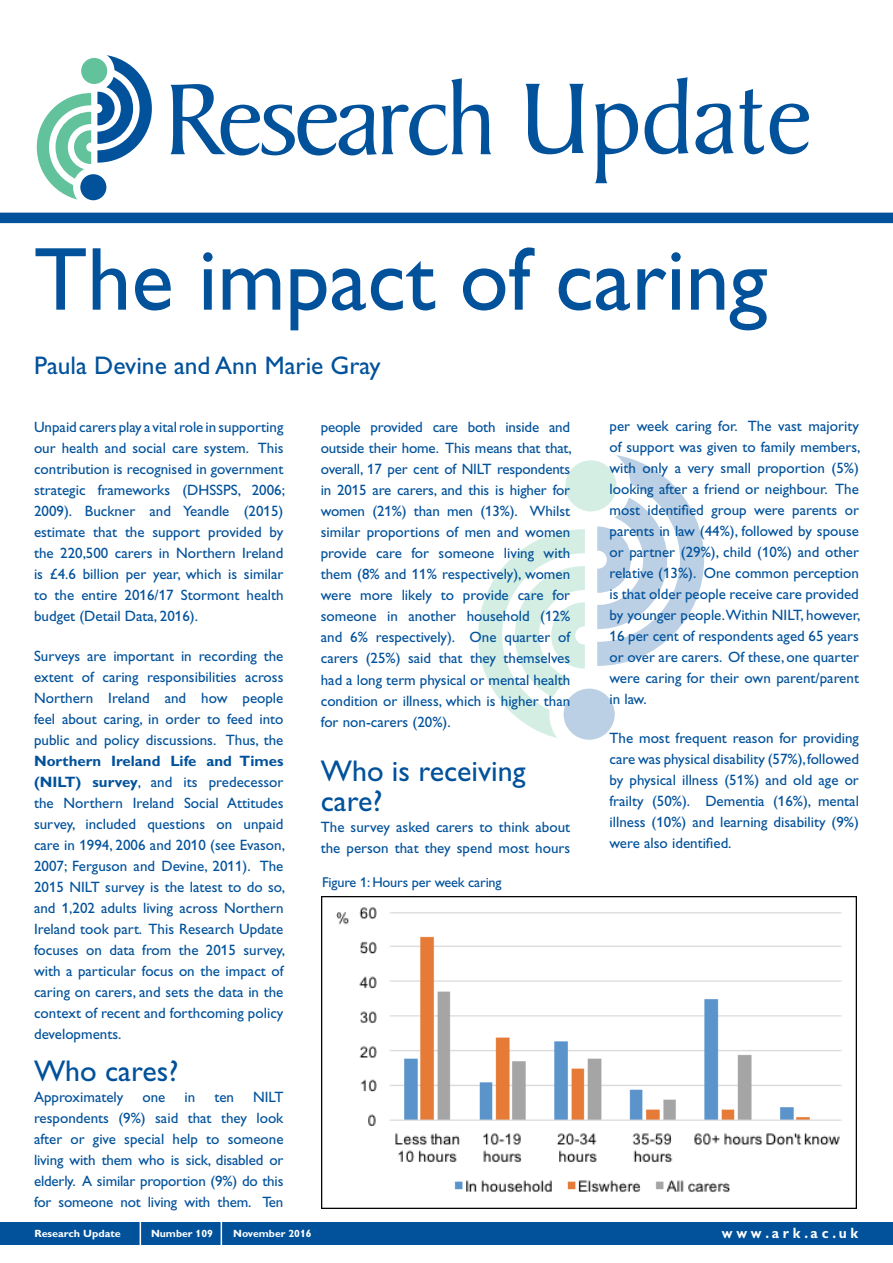
<style>
.page{position:relative;width:893px;height:1263px;background:#fff}
.page>*{position:absolute;margin:0;border:0;box-sizing:border-box;transform-origin:0 0}
.t1{font:90px "Gill Alt One";color:#01519b}
.t2{font:30px/30px "Gill Alt One";color:#01519b}
.t3{font:25.5px "Gill Alt One";color:#01519b}
.t4{font:15px/21px "Gill Alt One";color:#01519b;text-align:justify}
.t5{font:700 15px "Gill Alt One";color:#fff;scale:.92 1}
.hang{font:14.25px "Gill Alt One";letter-spacing:-.01em;color:#01519b}
.t6{font:700 10.5px "Gill Alt One";color:#fff}
.s1{font-weight:700}
</style>
<div class="page">
<svg style="left:478px;top:529px;width:107px;height:210px"></svg>
<svg style="left:597px;top:455px;width:107px;height:211px"></svg>
<div style="left:565px;top:460px;width:51px;height:51px;background:#d4eee4;border-radius:50%"></div>
<div style="left:564px;top:689px;width:51px;height:51px;background:#bbd0e4;border-radius:50%"></div>
<div style="left:0;top:1222px;width:893px;height:23px;background:#01519b"></div>
<svg style="left:140px;top:1222px;width:1px;height:23px"></svg>
<svg style="left:221px;top:1222px;width:1px;height:23px"></svg>
<svg style="left:36px;top:93px;width:55px;height:107px"></svg>
<svg style="left:97px;top:55px;width:55px;height:108px"></svg>
<div style="left:81px;top:58px;width:26px;height:26px;background:#61c29c;border-radius:50%"></div>
<div style="left:80px;top:174px;width:26px;height:26px;background:#01519b;border-radius:50%"></div>
<svg style="left:170px;top:78px;width:321px;height:77px"></svg>
<svg style="left:525px;top:84px;width:59px;height:70px"></svg>
<svg style="left:595px;top:104px;width:43px;height:79px"></svg>
<svg style="left:645px;top:77px;width:44px;height:77px"></svg>
<svg style="left:695px;top:104px;width:39px;height:50px"></svg>
<svg style="left:740px;top:89px;width:24px;height:65px"></svg>
<svg style="left:770px;top:104px;width:39px;height:50px"></svg>
<div style="left:0;top:213px;width:893px;height:10px;background:#01519b"></div>
<img style="left:322px;top:896px;width:534px;height:312px">
<p class="t1" style="left:34px;top:228px;width:735px">The impact of caring</p>
<p class="t3" style="left:34px;top:351px;width:348px">Paula Devine and Ann Marie Gray</p>
<p class="t4" style="left:34px;top:416px;width:252px">Unpaid carers play a vital role in supporting our health and social care system. This contribution is recognised in government strategic frameworks (DHSSPS, 2006; 2009). Buckner and Yeandle (2015) estimate that the support provided by the 220,500 carers in Northern Ireland is £4.6 billion per year, which is similar to the entire 2016/17 Stormont health budget (Detail Data, 2016).</p>
<p class="t4" style="left:34px;top:646px;width:252px">Surveys are important in recording the extent of caring responsibilities across Northern Ireland and how people feel about caring, in order to feed into public and policy discussions. Thus, the <span class="s1">Northern Ireland Life and Times (NILT) survey</span>, and its predecessor the Northern Ireland Social Attitudes survey, included questions on unpaid care in 1994, 2006 and 2010 (see Evason, 2007; Ferguson and Devine, 2011). The 2015 NILT survey is the latest to do so, and 1,202 adults living across Northern Ireland took part. This Research Update focuses on data from the 2015 survey, with a particular focus on the impact of caring on carers, and sets the data in the context of recent and forthcoming policy developments.</p>
<p class="t2" style="left:34px;top:1056px;width:146px">Who cares?</p>
<p class="t4" style="left:34px;top:1087px;width:91px">Approximately</p>
<p class="t4" style="left:142px;top:1087px;width:24px">one</p>
<p class="t4" style="left:184px;top:1087px;width:12px">in</p>
<p class="t4" style="left:214px;top:1087px;width:21px">ten</p>
<p class="t4" style="left:34px;top:1087px;width:251px;text-indent:219px">NILT respondents (9%) said that they look after or give special help to someone living with them who is sick, disabled or elderly. A similar proportion (9%) do this for someone not living with them. Ten</p>
<p class="t4" style="left:321px;top:417px;width:252px">people provided care both inside and outside their home. This means that that, overall, 17 per cent of NILT respondents in 2015 are carers, and this is higher for women (21%) than men (13%). Whilst similar proportions of men and women provide care for someone living with them (8% and 11% respectively), women were more likely to provide care for someone in another household (12% and 6% respectively). One quarter of carers (25%) said that they themselves had a long term physical or mental health condition or illness, which is higher than for non-carers (20%).</p>
<p class="t2" style="left:321px;top:755px;width:206px">Who is receiving care?</p>
<p class="t4" style="left:321px;top:816px;width:251px">The survey asked carers to think about the person that they spend most hours</p>
<p class="hang" style="left:322px;top:874px;width:181px">Figure 1: Hours per week caring</p>
<p class="t4" style="left:609px;top:415px;width:252px">per week caring for. The vast majority of support was given to family members, with only a very small proportion (5%) looking after a friend or neighbour. The most identified group were parents or parents in law (44%), followed by spouse or partner (29%), child (10%) and other relative (13%). One common perception is that older people receive care provided by younger people.Within NILT, however, 16 per cent of respondents aged 65 years or over are carers. Of these, one quarter were caring for their own parent/parent in law.</p>
<p class="t4" style="left:609px;top:727px;width:251px">The most frequent reason for providing care was physical disability (57%), followed by physical illness (51%) and old age or frailty (50%). Dementia (16%), mental illness (10%) and learning disability (9%) were also identified.</p>
<p class="t6" style="left:34px;top:1227px;width:88px">Research Update</p>
<p class="t6" style="left:151px;top:1227px;width:63px">Number 109</p>
<p class="t6" style="left:233px;top:1227px;width:80px">November 2016</p>
<p class="t5" style="left:722px;top:1224px;width:150px">w w w . a r k . a c . u k</p>
</div>
